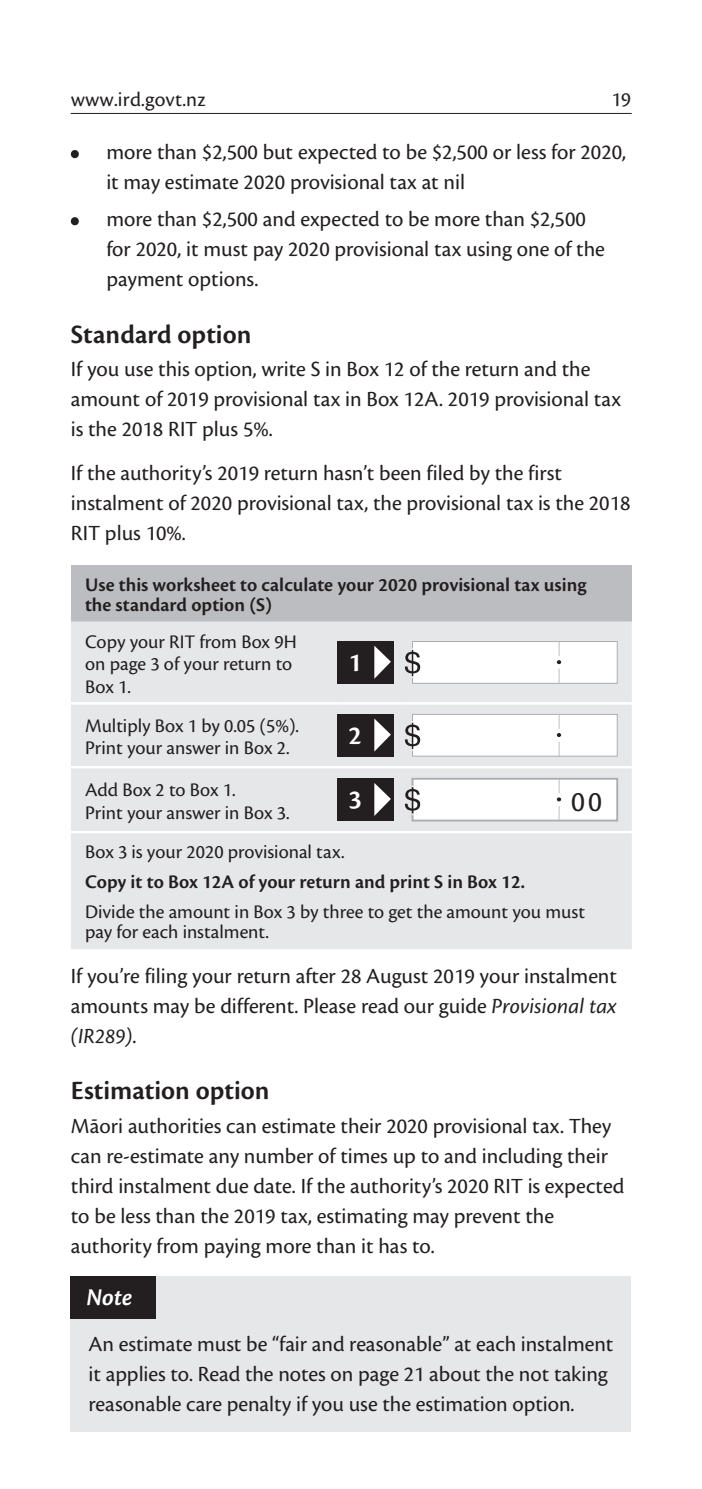
<style>
.page{position:relative;width:702px;height:1489px;background:#fff}
.page>*{position:absolute;margin:0;border:0;box-sizing:border-box;transform-origin:0 0}
.t1{font:30px "Cronos Pro";color:#231f20}
.t2{font:600 27.5px "Cronos Pro";color:#231f20}
.t3{font:600 27.5px "Cronos Pro";color:#fff}
.t4{font:italic 600 25px "Cronos Pro";color:#fff}
.t5{font:22.5px/30px "Cronos Pro";color:#231f20}
.t6{font:21.25px "Cronos Pro";letter-spacing:.01em;color:#231f20}
.t7{font:20px/22.5px "Cronos Pro";color:#231f20}
.t8{font:600 20px/20px "Cronos Pro";color:#231f20}
.s1{font-weight:600}
.s2{font-style:italic}
</style>
<div class="page">
<hr style="left:71px;top:113px;width:560px;height:1px;background:#231f20">
<div style="left:71px;top:150px;width:8px;height:8px;border:2px solid #231f20;border-radius:50%"></div>
<div style="left:71px;top:217px;width:8px;height:8px;border:2px solid #231f20;border-radius:50%"></div>
<div style="left:71px;top:564px;width:560px;height:57px;background:#bcbdc0"></div>
<div style="left:71px;top:621px;width:560px;height:328px;background:#e6e7e9"></div>
<hr style="left:71px;top:702px;width:266px;height:2px;background:#fff">
<hr style="left:337px;top:702px;width:68px;height:2px;background:#fff">
<hr style="left:405px;top:702px;width:226px;height:2px;background:#fff">
<hr style="left:71px;top:766px;width:266px;height:2px;background:#fff">
<hr style="left:337px;top:766px;width:68px;height:2px;background:#fff">
<hr style="left:405px;top:766px;width:226px;height:2px;background:#fff">
<hr style="left:71px;top:830px;width:266px;height:3px;background:#fff">
<hr style="left:337px;top:830px;width:68px;height:3px;background:#fff">
<hr style="left:405px;top:830px;width:226px;height:3px;background:#fff">
<div style="left:337px;top:641px;width:56px;height:42px;background:#231f20"></div>
<svg style="left:374px;top:645px;width:17px;height:33px"></svg>
<div style="left:412px;top:641px;width:205px;height:42px;background:#fff;border:1px solid #acadb1"></div>
<svg style="left:405px;top:648px;width:15px;height:29px"></svg>
<svg style="left:557px;top:641px;width:4px;height:42px"></svg>
<div style="left:337px;top:714px;width:56px;height:42px;background:#231f20"></div>
<svg style="left:374px;top:718px;width:17px;height:33px"></svg>
<div style="left:412px;top:714px;width:205px;height:42px;background:#fff;border:1px solid #acadb1"></div>
<svg style="left:405px;top:721px;width:15px;height:29px"></svg>
<svg style="left:557px;top:714px;width:4px;height:42px"></svg>
<div style="left:337px;top:778px;width:56px;height:42px;background:#231f20"></div>
<svg style="left:374px;top:783px;width:17px;height:33px"></svg>
<div style="left:412px;top:778px;width:205px;height:42px;background:#fff"></div>
<div style="left:411px;top:777px;width:207px;height:44px;border:2px solid #acadb1"></div>
<svg style="left:405px;top:785px;width:15px;height:29px"></svg>
<svg style="left:557px;top:778px;width:4px;height:42px"></svg>
<div style="left:71px;top:1275px;width:560px;height:156px;background:#e6e7e9"></div>
<div style="left:71px;top:1275px;width:85px;height:43px;background:#231f20"></div>
<p class="t6" style="left:71px;top:87px;width:136px">www.ird.govt.nz</p>
<p class="t6" style="left:611px;top:87px;width:21px">19</p>
<p class="t5" style="left:106px;top:137px;width:521px;text-indent:-35px"><span class="s1">•</span> more than $2,500 but expected to be $2,500 or less for 2020, it may estimate 2020 provisional tax at nil</p>
<p class="t5" style="left:106px;top:204px;width:500px;text-indent:-35px"><span class="s1">•</span> more than $2,500 and expected to be more than $2,500 for 2020, it must pay 2020 provisional tax using one of the payment options.</p>
<p class="t2" style="left:71px;top:318px;width:182px">Standard option</p>
<p class="t5" style="left:71px;top:354px;width:551px">If you use this option, write S in Box 12 of the return and the amount of 2019 provisional tax in Box 12A. 2019 provisional tax is the 2018 RIT plus 5%.</p>
<p class="t5" style="left:71px;top:458px;width:561px">If the authority’s 2019 return hasn’t been filed by the first instalment of 2020 provisional tax, the provisional tax is the 2018<br>RIT plus 10%.</p>
<p class="t8" style="left:85px;top:575px;width:503px">Use this worksheet to calculate your 2020 provisional tax using the standard option (S)</p>
<p class="t7" style="left:85px;top:630px;width:213px">Copy your RIT from Box 9H on page 3 of your return to<br>Box 1.</p>
<p class="t3" style="left:348px;top:646px;width:15px">1</p>
<p class="t7" style="left:85px;top:714px;width:215px">Multiply Box 1 by 0.05 (5%).<br>Print your answer in Box 2.</p>
<p class="t3" style="left:348px;top:719px;width:15px">2</p>
<p class="t7" style="left:85px;top:778px;width:206px">Add Box 2 to Box 1.<br>Print your answer in Box 3.</p>
<p class="t3" style="left:348px;top:783px;width:15px">3</p>
<h1 class="t1" style="left:571px;top:784px;width:32px">00</h1>
<p class="t7" style="left:85px;top:841px;width:261px">Box 3 is your 2020 provisional tax.</p>
<p class="t8" style="left:85px;top:872px;width:441px">Copy it to Box 12A of your return and print S in Box 12.</p>
<p class="t7" style="left:85px;top:902px;width:501px;line-height:20px">Divide the amount in Box 3 by three to get the amount you must pay for each instalment.</p>
<p class="t5" style="left:71px;top:961px;width:547px;text-align:justify">If you’re filing your return after 28 August 2019 your instalment amounts may be different. Please read our guide <span class="s2">Provisional tax (IR289)</span>.</p>
<p class="t2" style="left:71px;top:1074px;width:200px">Estimation option</p>
<p class="t5" style="left:71px;top:1110px;width:555px">Māori authorities can estimate their 2020 provisional tax. They can re-estimate any number of times up to and including their third instalment due date. If the authority’s 2020 RIT is expected to be less than the 2019 tax, estimating may prevent the authority from paying more than it has to.</p>
<p class="t4" style="left:86px;top:1283px;width:47px">Note</p>
<p class="t5" style="left:89px;top:1328px;width:526px">An estimate must be “fair and reasonable” at each instalment it applies to. Read the notes on page 21 about the not taking reasonable care penalty if you use the estimation option.</p>
</div>
